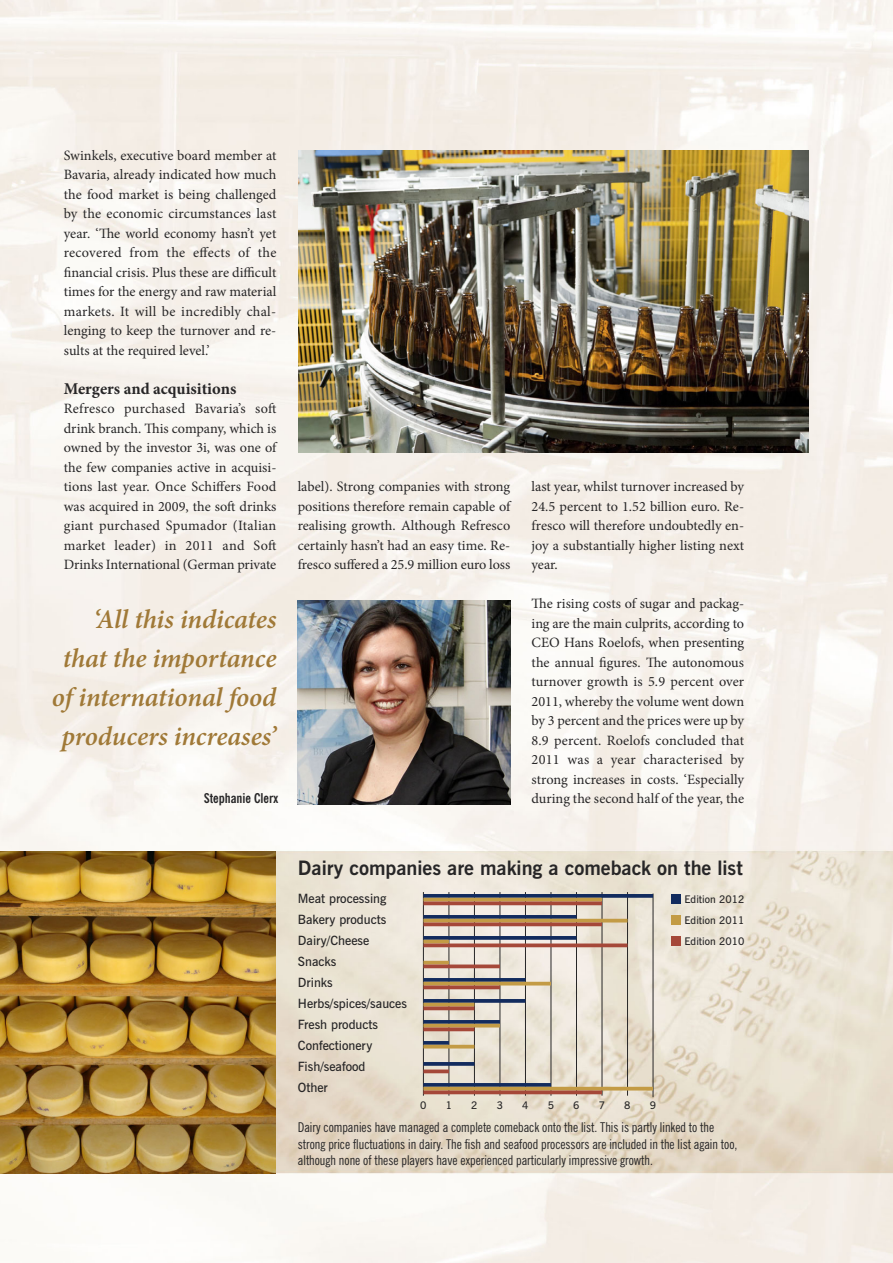
<style>
.page{position:relative;width:893px;height:1263px;background:#fff}
.page>*{position:absolute;margin:0;border:0;box-sizing:border-box;transform-origin:0 0}
.t1{font:italic 600 27px/39px "Minion Pro";letter-spacing:-.005em;color:#a07937;text-align:right}
.t2{font:700 19.8px "News Gothic BT";color:#272627}
.t3{font:700 16.5px "Minion Pro";color:#272627}
.t4{font:14.25px/19.5px "Minion Pro";color:#272627;text-align:justify}
.t5{font:condensed 13.5px/16.5px "News Gothic BT";color:#272627}
.t6{font:700 condensed 13.5px "News Gothic BT";color:#272627}
.t7{font:600 12.75px/21px "News Gothic BT";color:#272627}
.t8{font:600 10.5px "News Gothic BT";color:#272627}
</style>
<div class="page">
<img style="left:0;top:0;width:893px;height:1263px">
<img style="left:298px;top:151px;width:510px;height:301px">
<img style="left:298px;top:600px;width:212px;height:205px">
<img style="left:0;top:851px;width:276px;height:322px">
<hr style="left:449px;top:892px;width:1px;height:204px;background:#272627">
<hr style="left:423px;top:892px;width:1px;height:204px;background:#272627">
<hr style="left:474px;top:892px;width:1px;height:204px;background:#272627">
<hr style="left:500px;top:892px;width:1px;height:204px;background:#272627">
<hr style="left:525px;top:892px;width:1px;height:204px;background:#272627">
<hr style="left:551px;top:892px;width:1px;height:204px;background:#272627">
<hr style="left:576px;top:892px;width:1px;height:204px;background:#272627">
<hr style="left:602px;top:892px;width:1px;height:204px;background:#272627">
<hr style="left:627px;top:892px;width:1px;height:204px;background:#272627">
<hr style="left:653px;top:893px;width:1px;height:204px;background:#272627">
<svg style="left:423px;top:894px;width:230px;height:4px"></svg>
<div style="left:671px;top:894px;width:9px;height:9px;background:#122b5e"></div>
<div style="left:671px;top:915px;width:9px;height:9px;background:#c39b45"></div>
<div style="left:671px;top:936px;width:9px;height:9px;background:#a54839"></div>
<hr style="left:423px;top:898px;width:179px;height:3px;background:#c39b45">
<svg style="left:423px;top:901px;width:179px;height:4px"></svg>
<svg style="left:423px;top:915px;width:153px;height:4px"></svg>
<hr style="left:423px;top:919px;width:204px;height:3px;background:#c39b45">
<svg style="left:423px;top:922px;width:179px;height:4px"></svg>
<svg style="left:423px;top:936px;width:153px;height:4px"></svg>
<hr style="left:423px;top:940px;width:26px;height:3px;background:#c39b45">
<svg style="left:423px;top:943px;width:204px;height:4px"></svg>
<hr style="left:423px;top:961px;width:26px;height:3px;background:#c39b45">
<svg style="left:423px;top:964px;width:77px;height:4px"></svg>
<svg style="left:423px;top:978px;width:102px;height:4px"></svg>
<hr style="left:423px;top:982px;width:128px;height:3px;background:#c39b45">
<svg style="left:423px;top:985px;width:77px;height:4px"></svg>
<svg style="left:423px;top:999px;width:102px;height:4px"></svg>
<hr style="left:423px;top:1003px;width:51px;height:3px;background:#c39b45">
<svg style="left:423px;top:1006px;width:51px;height:4px"></svg>
<svg style="left:423px;top:1020px;width:77px;height:4px"></svg>
<hr style="left:423px;top:1024px;width:77px;height:3px;background:#c39b45">
<svg style="left:423px;top:1027px;width:51px;height:4px"></svg>
<svg style="left:423px;top:1041px;width:26px;height:4px"></svg>
<hr style="left:423px;top:1045px;width:51px;height:3px;background:#c39b45">
<svg style="left:423px;top:1062px;width:51px;height:4px"></svg>
<svg style="left:423px;top:1069px;width:26px;height:4px"></svg>
<svg style="left:423px;top:1083px;width:128px;height:4px"></svg>
<hr style="left:423px;top:1087px;width:230px;height:3px;background:#c39b45">
<svg style="left:423px;top:1090px;width:179px;height:4px"></svg>
<p class="t4" style="left:64px;top:147px;width:214px">Swinkels, executive board member at Bavaria, already indicated how much the food market is being challenged by the economic circumstances last year. ‘The world economy hasn’t yet recovered from the effects of the financial crisis. Plus these are difficult times for the energy and raw material markets. It will be incredibly chal&shy;lenging to keep the turnover and re&shy;sults at the required level.’</p>
<p class="t3" style="left:64px;top:381px;width:174px">Mergers and acquisitions</p>
<p class="t4" style="left:64px;top:400px;width:214px">Refresco purchased Bavaria’s soft drink branch. This company, which is owned by the investor 3i, was one of the few companies active in acquisi&shy;tions last year. Once Schiffers Food was acquired in 2009, the soft drinks giant purchased Spumador (Italian market leader) in 2011 and Soft Drinks International (German private</p>
<h1 class="t1" style="left:52px;top:601px;width:226px">‘All this indicates that the importance of international food producers increases’</h1>
<p class="t6" style="left:204px;top:793px;width:76px">Stephanie Clerx</p>
<p class="t4" style="left:298px;top:478px;width:214px">label). Strong companies with strong positions therefore remain capable of realising growth. Although Refresco certainly hasn’t had an easy time. Re&shy;fresco suffered a 25.9 million euro loss</p>
<p class="t4" style="left:531px;top:478px;width:214px">last year, whilst turnover increased by 24.5 percent to 1.52 billion euro. Re&shy;fresco will therefore undoubtedly en&shy;joy a substantially higher listing next year.</p>
<p class="t4" style="left:531px;top:595px;width:214px">The rising costs of sugar and packag&shy;ing are the main culprits, according to CEO Hans Roelofs, when presenting the annual figures. The autonomous turnover growth is 5.9 percent over 2011, whereby the volume went down by 3 percent and the prices were up by 8.9 percent. Roelofs concluded that 2011 was a year characterised by strong increases in costs. ‘Especially during the second half of the year, the</p>
<h2 class="t2" style="left:298px;top:861px;width:446px">Dairy companies are making a comeback on the list</h2>
<p class="t7" style="left:298px;top:889px;width:90px">Meat processing</p>
<p class="t8" style="left:684px;top:895px;width:61px">Edition 2012</p>
<p class="t7" style="left:298px;top:910px;width:90px">Bakery products</p>
<p class="t8" style="left:684px;top:916px;width:61px">Edition 2011</p>
<p class="t7" style="left:298px;top:931px;width:73px">Dairy/Cheese</p>
<p class="t8" style="left:684px;top:937px;width:61px">Edition 2010</p>
<p class="t7" style="left:298px;top:952px;width:111px">Snacks<br>Drinks<br>Herbs/spices/sauces<br>Fresh products<br>Confectionery<br>Fish/seafood<br>Other</p>
<p class="t8" style="left:420px;top:1101px;width:8px">0</p>
<p class="t8" style="left:446px;top:1101px;width:8px">1</p>
<p class="t8" style="left:471px;top:1101px;width:8px">2</p>
<p class="t8" style="left:497px;top:1101px;width:8px">3</p>
<p class="t8" style="left:522px;top:1101px;width:8px">4</p>
<p class="t8" style="left:548px;top:1101px;width:8px">5</p>
<p class="t8" style="left:573px;top:1101px;width:8px">6</p>
<p class="t8" style="left:599px;top:1101px;width:8px">7</p>
<p class="t8" style="left:624px;top:1101px;width:8px">8</p>
<p class="t8" style="left:650px;top:1101px;width:8px">9</p>
<p class="t5" style="left:298px;top:1120px;width:441px">Dairy companies have managed a complete comeback onto the list. This is partly linked to the strong price fluctuations in dairy. The fish and seafood processors are included in the list again too, although none of these players have experienced particularly impressive growth.</p>
</div>
